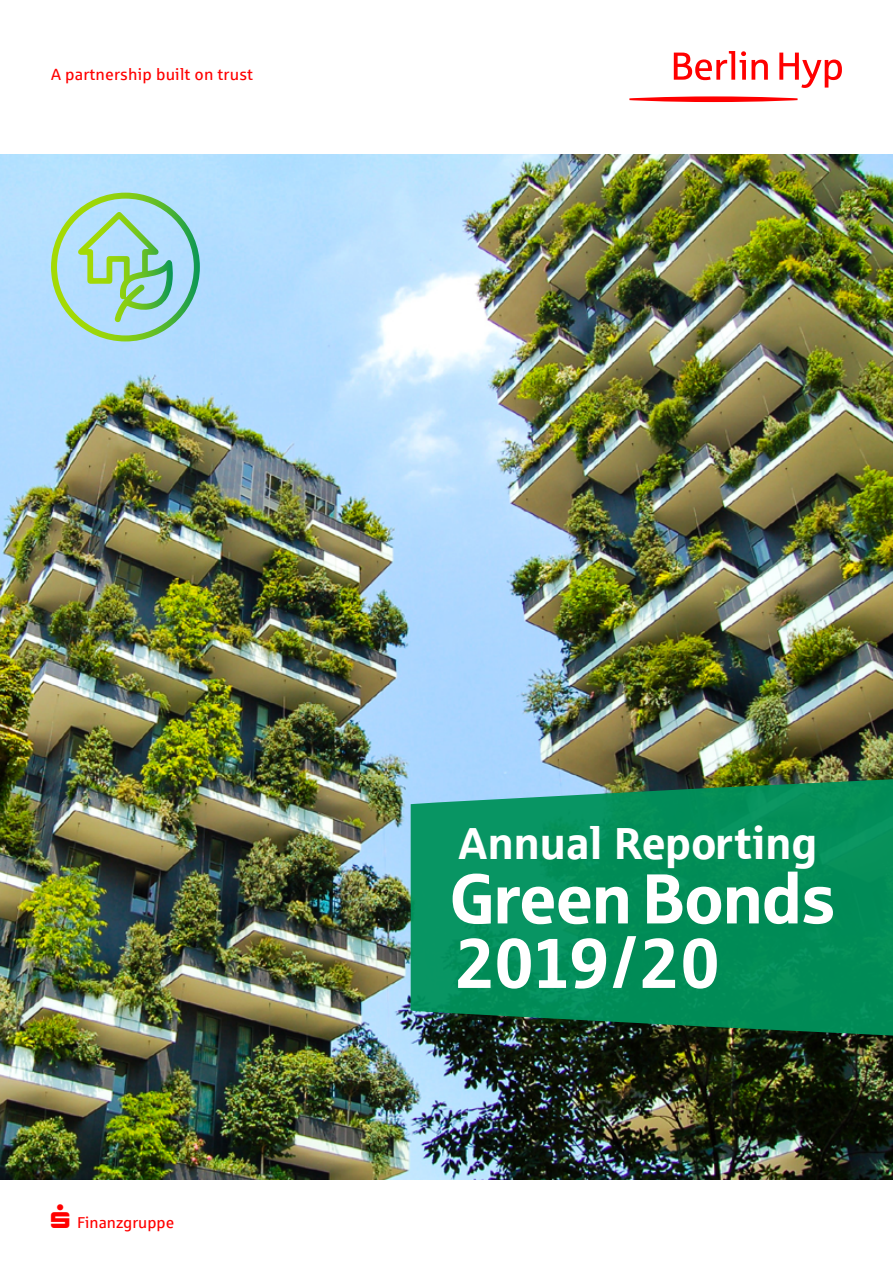
<style>
.page{position:relative;width:893px;height:1263px;background:#fff}
.page>*{position:absolute;margin:0;border:0;box-sizing:border-box;transform-origin:0 0}
.t1{font:70.5px/64.5px "Sparkasse Head";color:#fff}
.t2{font:45px "Sparkasse Head";letter-spacing:.03em;color:#fff}
.t3{font:16.35px "Sparkasse Rg";letter-spacing:.01em;color:#f00}
.t4{font:15.75px "Sparkasse Rg";color:#f00}
</style>
<div class="page">
<img style="left:0;top:154px;width:893px;height:1026px">
<svg style="left:674px;top:51px;width:168px;height:37px"></svg>
<svg style="left:629px;top:96px;width:168px;height:6px"></svg>
<svg style="left:78px;top:212px;width:95px;height:110px"></svg>
<div style="left:51px;top:193px;width:149px;height:148px;border:6px solid #fff;border-radius:50%"></div>
<svg style="left:411px;top:762px;width:482px;height:291px;fill:#058d57"></svg>
<p class="t3" style="left:51px;top:64px;width:204px">A partnership built on trust</p>
<p class="t4" style="left:77px;top:1213px;width:99px">Finanzgruppe</p>
<h2 class="t2" style="left:458px;top:814px;width:360px">Annual Reporting</h2>
<h1 class="t1" style="left:450px;top:864px;width:386px">Green Bonds<br>2019/20</h1>
</div>
